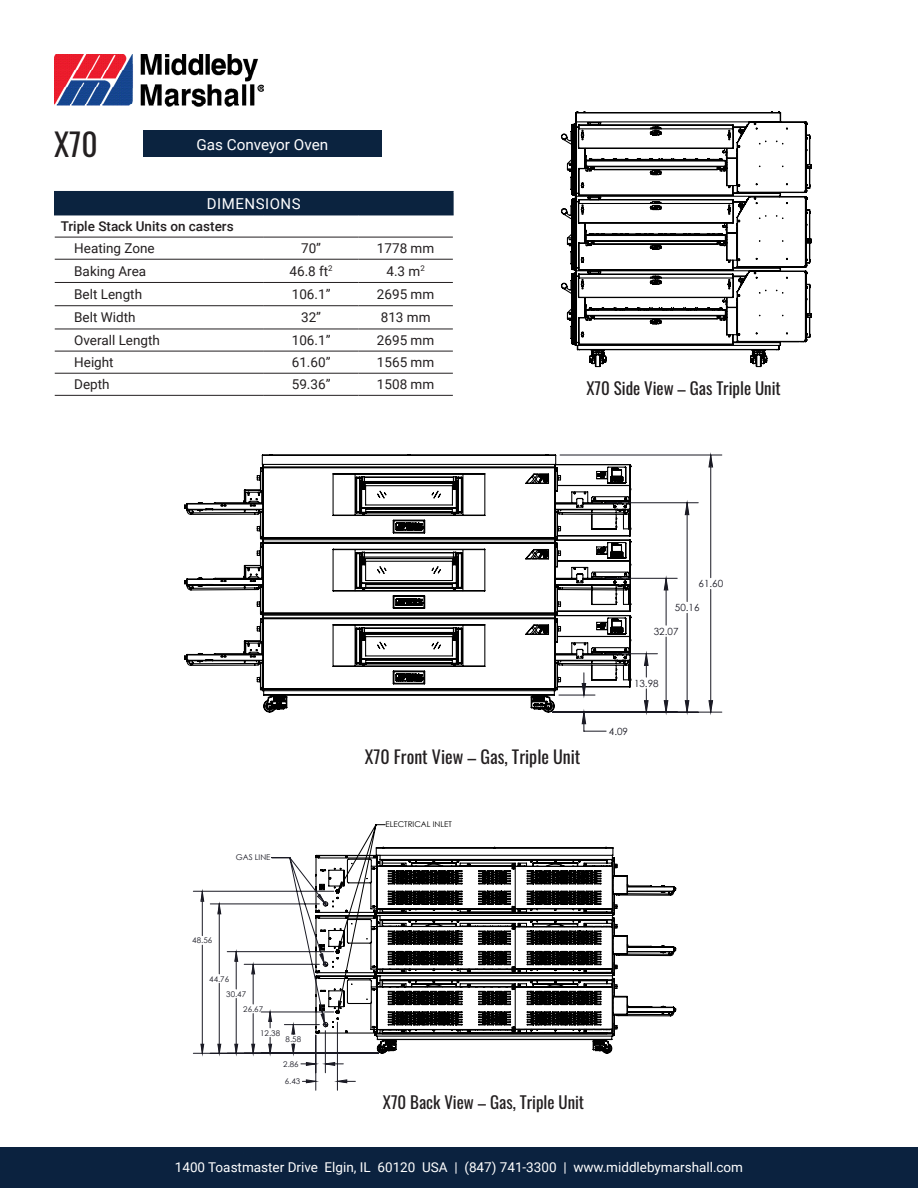
<style>
.page{position:relative;width:918px;height:1188px;background:#fff}
.page>*{position:absolute;margin:0;border:0;box-sizing:border-box;transform-origin:0 0}
.t1{font:31.5px "Oswald";color:#231f20}
.SUBHEADS{font:18px "Oswald";color:#231f20}
.SUBHEADS-2{font:16.95px "Oswald";color:#231f20}
.t2{font:15.3px "Roboto";color:#fff}
.t3{font:15px "Roboto";letter-spacing:.035em;color:#fff}
.t4{font:13.5px "Roboto";color:#231f20}
.t5{font:13.5px "Roboto";color:#fff}
.t6{font:500 13.5px "Roboto";color:#231f20}
.t7{font:9.9px "Century Gothic";color:#1a1a24}
.t8{font:7.95px/17.4px "Century Gothic";color:#1a1a24}
.t9{font:7.95px "Century Gothic";color:#000}
</style>
<div class="page">
<div style="left:55px;top:192px;width:398px;height:23px;background:#0b233f"></div>
<hr style="left:54px;top:191px;width:210px;height:1px;background:#0b233f">
<hr style="left:54px;top:192px;width:2px;height:23px;background:#0b233f">
<hr style="left:264px;top:191px;width:94px;height:1px;background:#0b233f">
<hr style="left:358px;top:191px;width:96px;height:1px;background:#0b233f">
<hr style="left:452px;top:192px;width:2px;height:23px;background:#0b233f">
<hr style="left:54px;top:215px;width:210px;height:1px;background:#0b233f">
<hr style="left:264px;top:215px;width:94px;height:1px;background:#0b233f">
<hr style="left:358px;top:215px;width:96px;height:1px;background:#0b233f">
<hr style="left:55px;top:237px;width:209px;height:1px;background:#231f20">
<hr style="left:264px;top:237px;width:94px;height:1px;background:#231f20">
<hr style="left:358px;top:237px;width:95px;height:1px;background:#231f20">
<hr style="left:55px;top:259px;width:209px;height:1px;background:#231f20">
<hr style="left:264px;top:259px;width:94px;height:1px;background:#231f20">
<hr style="left:358px;top:259px;width:95px;height:1px;background:#231f20">
<hr style="left:55px;top:282px;width:209px;height:1px;background:#231f20">
<hr style="left:264px;top:282px;width:94px;height:1px;background:#231f20">
<hr style="left:358px;top:282px;width:95px;height:1px;background:#231f20">
<hr style="left:55px;top:305px;width:209px;height:1px;background:#231f20">
<hr style="left:264px;top:305px;width:94px;height:1px;background:#231f20">
<hr style="left:358px;top:305px;width:95px;height:1px;background:#231f20">
<hr style="left:55px;top:329px;width:209px;height:1px;background:#231f20">
<hr style="left:264px;top:329px;width:94px;height:1px;background:#231f20">
<hr style="left:358px;top:329px;width:95px;height:1px;background:#231f20">
<hr style="left:55px;top:351px;width:209px;height:1px;background:#231f20">
<hr style="left:264px;top:351px;width:94px;height:1px;background:#231f20">
<hr style="left:358px;top:351px;width:95px;height:1px;background:#231f20">
<hr style="left:55px;top:373px;width:209px;height:1px;background:#231f20">
<hr style="left:264px;top:373px;width:94px;height:1px;background:#231f20">
<hr style="left:358px;top:373px;width:95px;height:1px;background:#231f20">
<hr style="left:55px;top:395px;width:209px;height:1px;background:#231f20">
<hr style="left:264px;top:395px;width:94px;height:1px;background:#231f20">
<hr style="left:358px;top:395px;width:95px;height:1px;background:#231f20">
<div style="left:0;top:1147px;width:918px;height:41px;background:#0b223f"></div>
<div style="left:143px;top:130px;width:239px;height:27px;background:#0b233f"></div>
<img style="left:54px;top:54px;width:210px;height:52px">
<svg style="left:386px;top:846px;width:291px;height:208px"></svg>
<svg style="left:193px;top:824px;width:193px;height:267px"></svg>
<svg style="left:184px;top:454px;width:448px;height:259px"></svg>
<hr style="left:559px;top:695px;width:36px;height:1px;background:#1a1a24">
<hr style="left:553px;top:712px;width:169px;height:1px;background:#1a1a24">
<hr style="left:560px;top:455px;width:162px;height:1px;background:#1a1a24">
<svg style="left:581px;top:455px;width:132px;height:277px"></svg>
<svg style="left:561px;top:111px;width:251px;height:257px"></svg>
<p class="t1" style="left:54px;top:117px;width:45px">X70</p>
<p class="t2" style="left:196px;top:134px;width:133px">Gas Conveyor Oven</p>
<p class="t3" style="left:207px;top:193px;width:95px">DIMENSIONS</p>
<p class="t6" style="left:61px;top:217px;width:174px">Triple Stack Units on casters</p>
<p class="t4" style="left:74px;top:239px;width:82px">Heating Zone</p>
<p class="t4" style="left:301px;top:239px;width:21px">70”</p>
<p class="t4" style="left:377px;top:239px;width:59px">1778 mm</p>
<p class="t4" style="left:74px;top:262px;width:73px">Baking Area</p>
<p class="t4" style="left:290px;top:262px;width:45px">46.8 ft<sup>2</sup></p>
<p class="t4" style="left:386px;top:262px;width:40px">4.3 m<sup>2</sup></p>
<p class="t4" style="left:74px;top:285px;width:69px">Belt Length</p>
<p class="t4" style="left:292px;top:285px;width:40px">106.1”</p>
<p class="t4" style="left:377px;top:285px;width:59px">2695 mm</p>
<p class="t4" style="left:74px;top:308px;width:63px">Belt Width</p>
<p class="t4" style="left:301px;top:308px;width:21px">32”</p>
<p class="t4" style="left:381px;top:308px;width:51px">813 mm</p>
<p class="t4" style="left:74px;top:331px;width:87px">Overall Length</p>
<p class="t4" style="left:292px;top:331px;width:40px">106.1”</p>
<p class="t4" style="left:377px;top:331px;width:59px">2695 mm</p>
<p class="t4" style="left:74px;top:353px;width:41px">Height</p>
<p class="t4" style="left:292px;top:353px;width:40px">61.60”</p>
<p class="t4" style="left:377px;top:353px;width:59px">1565 mm</p>
<p class="t4" style="left:74px;top:375px;width:37px">Depth</p>
<p class="t4" style="left:292px;top:375px;width:40px">59.36”</p>
<p class="t4" style="left:377px;top:375px;width:59px">1508 mm</p>
<p class="SUBHEADS-2" style="left:586px;top:373px;width:196px">X70 Side View – Gas Triple Unit</p>
<p class="t7" style="left:699px;top:577px;width:26px">61.60</p>
<p class="t7" style="left:675px;top:601px;width:26px">50.16</p>
<p class="t7" style="left:654px;top:624px;width:26px">32.07</p>
<p class="t7" style="left:634px;top:676px;width:26px">13.98</p>
<p class="t8" style="left:236px;top:849px;width:36px">GAS LINE</p>
<p class="t8" style="left:192px;top:932px;width:21px">48.56</p>
<p class="t8" style="left:209px;top:970px;width:21px">44.76</p>
<p class="t8" style="left:226px;top:985px;width:21px">30.47</p>
<p class="t8" style="left:243px;top:1000px;width:21px">26.67</p>
<p class="t8" style="left:260px;top:1024px;width:21px">12.38</p>
<p class="t8" style="left:286px;top:1030px;width:17px">8.58</p>
<p class="t8" style="left:283px;top:1055px;width:19px">2.86<br>6.43</p>
<p class="SUBHEADS" style="left:365px;top:741px;width:217px">X70 Front View – Gas, Triple Unit</p>
<p class="t9" style="left:386px;top:818px;width:68px">ELECTRICAL INLET</p>
<p class="t7" style="left:609px;top:724px;width:21px">4.09</p>
<p class="SUBHEADS-2" style="left:383px;top:1087px;width:203px">X70 Back View – Gas, Triple Unit</p>
<p class="t5" style="left:175px;top:1158px;width:570px">1400 Toastmaster Drive Elgin, IL 60120 USA | (847) 741-3300 | www.middlebymarshall.com</p>
</div>
